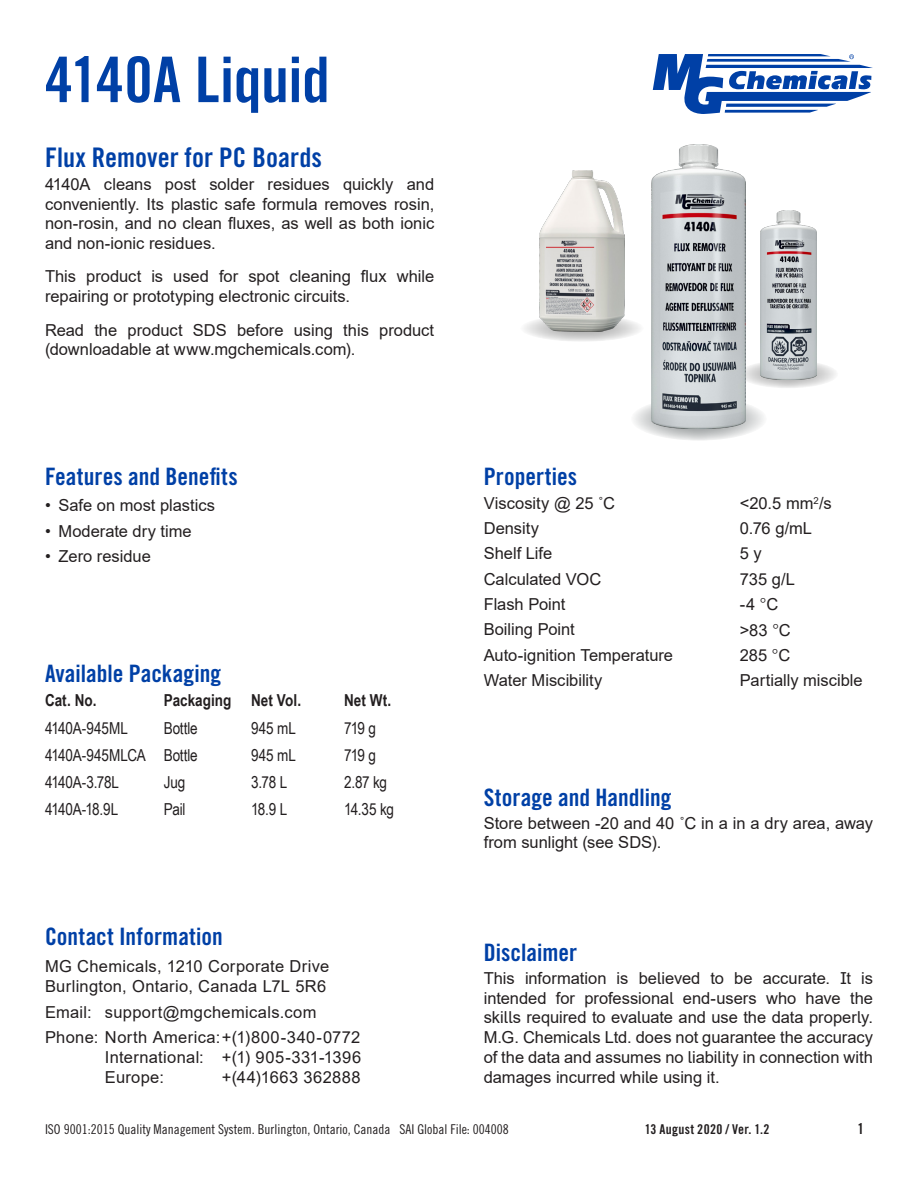
<style>
.page{position:relative;width:918px;height:1188px;background:#fff}
.page>*{position:absolute;margin:0;border:0;box-sizing:border-box;transform-origin:0 0}
.t1{font:63px "Trade Gothic Bold Cond Twenty";letter-spacing:-.01em;color:#0040a6}
.H1_-_product_name{font:27px "Trade Gothic Bold Cond Twenty";color:#0040a6}
.H2_space_after{font:24px "Trade Gothic Bold Cond Twenty";color:#0040a6}
.Body_Text_1st_Paragr{font:16.5px/19.8px "Arial";color:#231f20;text-align:justify}
.Contact_Information{font:16.5px "Arial";letter-spacing:.02em;color:#231f20}
.Body_Text{font:16.5px/19.8px "Arial";color:#231f20}
.Properties_List{font:16.5px "Arial";color:#231f20}
.Table_Body_Text{font:16.5px "Arial Narrow";letter-spacing:-.01em;color:#231f20}
.Properties_List_Inde{font:16.5px "Arial";color:#231f20}
.Bullet_List_-_Featur{font:16.5px "Arial";color:#231f20}
.Table_Heading{font:700 16.5px "Arial Narrow";letter-spacing:.005em;color:#231f20}
.Table_Body_Text-2{font:16.5px "Arial Narrow";letter-spacing:-.03em;color:#231f20}
.t2{font:15px "Trade Gothic Bold Cond Twenty";color:#231f20}
.t3{font:13.5px "Trade Gothic Cond Eighteen";color:#231f20}
.t4{font:13.5px "Trade Gothic Bold Cond Twenty";letter-spacing:.025em;color:#231f20}
.s1{font-family:"Trade Gothic";font-weight:300}
</style>
<div class="page">
<svg style="left:653px;top:54px;width:220px;height:60px"></svg>
<svg style="left:631px;top:397px;width:136px;height:44px"></svg>
<svg style="left:520px;top:315px;width:124px;height:27px"></svg>
<svg style="left:738px;top:360px;width:100px;height:28px"></svg>
<img style="left:540px;top:170px;width:84px;height:161px">
<img style="left:760px;top:211px;width:56px;height:168px">
<img style="left:652px;top:144px;width:94px;height:285px">
<h1 class="t1" style="left:45px;top:41px;width:286px">4140A Liquid</h1>
<p class="H1_-_product_name" style="left:45px;top:141px;width:278px">Flux Remover for PC Boards</p>
<p class="Body_Text_1st_Paragr" style="left:45px;top:174px;width:391px">4140A cleans post solder residues quickly and conveniently. Its plastic safe formula removes rosin, non-rosin, and no clean fluxes, as well as both ionic and non-ionic residues.</p>
<p class="Body_Text" style="left:45px;top:267px;width:391px">This product is used for spot cleaning flux while repairing or prototyping electronic circuits.</p>
<p class="Body_Text" style="left:45px;top:320px;width:391px">Read the product SDS before using this product (downloadable at www.mgchemicals.com).</p>
<h2 class="H2_space_after" style="left:45px;top:462px;width:194px">Features and Benefits</h2>
<p class="Bullet_List_-_Featur" style="left:45px;top:494px;width:172px">• Safe on most plastics</p>
<p class="Bullet_List_-_Featur" style="left:45px;top:519px;width:148px">• Moderate dry time</p>
<p class="Bullet_List_-_Featur" style="left:45px;top:545px;width:107px">• Zero residue</p>
<h2 class="H2_space_after" style="left:45px;top:659px;width:178px">Available Packaging</h2>
<p class="Table_Heading" style="left:45px;top:688px;width:53px">Cat. No.</p>
<p class="Table_Heading" style="left:164px;top:688px;width:69px">Packaging</p>
<p class="Table_Heading" style="left:251px;top:688px;width:52px">Net Vol.</p>
<p class="Table_Heading" style="left:344px;top:688px;width:49px">Net Wt.</p>
<p class="Table_Body_Text" style="left:45px;top:716px;width:84px">4140A-945ML</p>
<p class="Table_Body_Text" style="left:164px;top:716px;width:36px">Bottle</p>
<p class="Table_Body_Text" style="left:251px;top:716px;width:46px">945 mL</p>
<p class="Table_Body_Text" style="left:344px;top:716px;width:33px">719 g</p>
<p class="Table_Body_Text" style="left:45px;top:743px;width:102px">4140A-945MLCA</p>
<p class="Table_Body_Text" style="left:164px;top:743px;width:36px">Bottle</p>
<p class="Table_Body_Text" style="left:251px;top:743px;width:46px">945 mL</p>
<p class="Table_Body_Text" style="left:344px;top:743px;width:33px">719 g</p>
<p class="Table_Body_Text" style="left:45px;top:770px;width:76px">4140A-3.78L</p>
<p class="Table_Body_Text" style="left:164px;top:770px;width:23px">Jug</p>
<p class="Table_Body_Text" style="left:251px;top:770px;width:38px">3.78 L</p>
<p class="Table_Body_Text" style="left:344px;top:770px;width:44px">2.87 kg</p>
<p class="Table_Body_Text-2" style="left:45px;top:798px;width:75px">4140A-18.9L</p>
<p class="Table_Body_Text" style="left:164px;top:798px;width:23px">Pail</p>
<p class="Table_Body_Text" style="left:251px;top:798px;width:38px">18.9 L</p>
<p class="Table_Body_Text" style="left:344px;top:798px;width:51px">14.35 kg</p>
<p class="H2_space_after" style="left:45px;top:922px;width:179px">Contact Information</p>
<p class="Contact_Information" style="left:45px;top:955px;width:286px">MG Chemicals, 1210 Corporate Drive</p>
<p class="Contact_Information" style="left:45px;top:975px;width:283px">Burlington, Ontario, Canada L7L 5R6</p>
<p class="Contact_Information" style="left:45px;top:1000px;width:273px">Email: support@mgchemicals.com</p>
<p class="Contact_Information" style="left:45px;top:1026px;width:317px">Phone: North America:+(1)800-340-0772</p>
<p class="Contact_Information" style="left:105px;top:1046px;width:258px">International: +(1) 905-331-1396</p>
<p class="Contact_Information" style="left:105px;top:1066px;width:60px">Europe:</p>
<p class="Contact_Information" style="left:222px;top:1066px;width:140px">+(44)1663 362888</p>
<h2 class="H2_space_after" style="left:484px;top:462px;width:95px">Properties</h2>
<p class="Properties_List" style="left:484px;top:492px;width:133px">Viscosity @ 25 ˚C</p>
<p class="Properties_List" style="left:740px;top:492px;width:93px">&lt;20.5 mm<sup>2</sup>/s</p>
<p class="Properties_List" style="left:484px;top:517px;width:57px">Density</p>
<p class="Properties_List" style="left:740px;top:517px;width:74px">0.76 g/mL</p>
<p class="Properties_List" style="left:484px;top:542px;width:70px">Shelf Life</p>
<p class="Properties_List" style="left:740px;top:542px;width:24px">5 y</p>
<p class="Properties_List" style="left:484px;top:568px;width:119px">Calculated VOC</p>
<p class="Properties_List" style="left:740px;top:568px;width:57px">735 g/L</p>
<p class="Properties_List" style="left:484px;top:593px;width:83px">Flash Point</p>
<p class="Properties_List" style="left:740px;top:593px;width:40px">-4 <span class="s1">°</span>C</p>
<p class="Properties_List_Inde" style="left:484px;top:618px;width:93px">Boiling Point</p>
<p class="Properties_List" style="left:740px;top:618px;width:53px">&gt;83 <span class="s1">°</span>C</p>
<p class="Properties_List_Inde" style="left:484px;top:644px;width:191px">Auto-ignition Temperature</p>
<p class="Properties_List" style="left:740px;top:644px;width:52px">285 <span class="s1">°</span>C</p>
<p class="Properties_List_Inde" style="left:484px;top:669px;width:120px">Water Miscibility</p>
<p class="Properties_List" style="left:740px;top:669px;width:124px">Partially miscible</p>
<h2 class="H2_space_after" style="left:484px;top:783px;width:189px">Storage and Handling</h2>
<p class="Body_Text_1st_Paragr" style="left:484px;top:813px;width:391px">Store between -20 and 40 ˚C in a in a dry area, away from sunlight (see SDS).</p>
<h2 class="H2_space_after" style="left:484px;top:938px;width:95px">Disclaimer</h2>
<p class="Body_Text_1st_Paragr" style="left:484px;top:968px;width:391px">This information is believed to be accurate. It is intended for professional end-users who have the skills required to evaluate and use the data properly.<br>M.G. Chemicals Ltd. does not guarantee the accuracy of the data and assumes no liability in connection with damages incurred while using it.</p>
<p class="t3" style="left:45px;top:1121px;width:465px">ISO 9001:2015 Quality Management System. Burlington, Ontario, Canada SAI Global File: 004008</p>
<p class="t4" style="left:645px;top:1121px;width:126px">13 August 2020 / Ver. 1.2</p>
<p class="t2" style="left:857px;top:1120px;width:8px">1</p>
</div>
